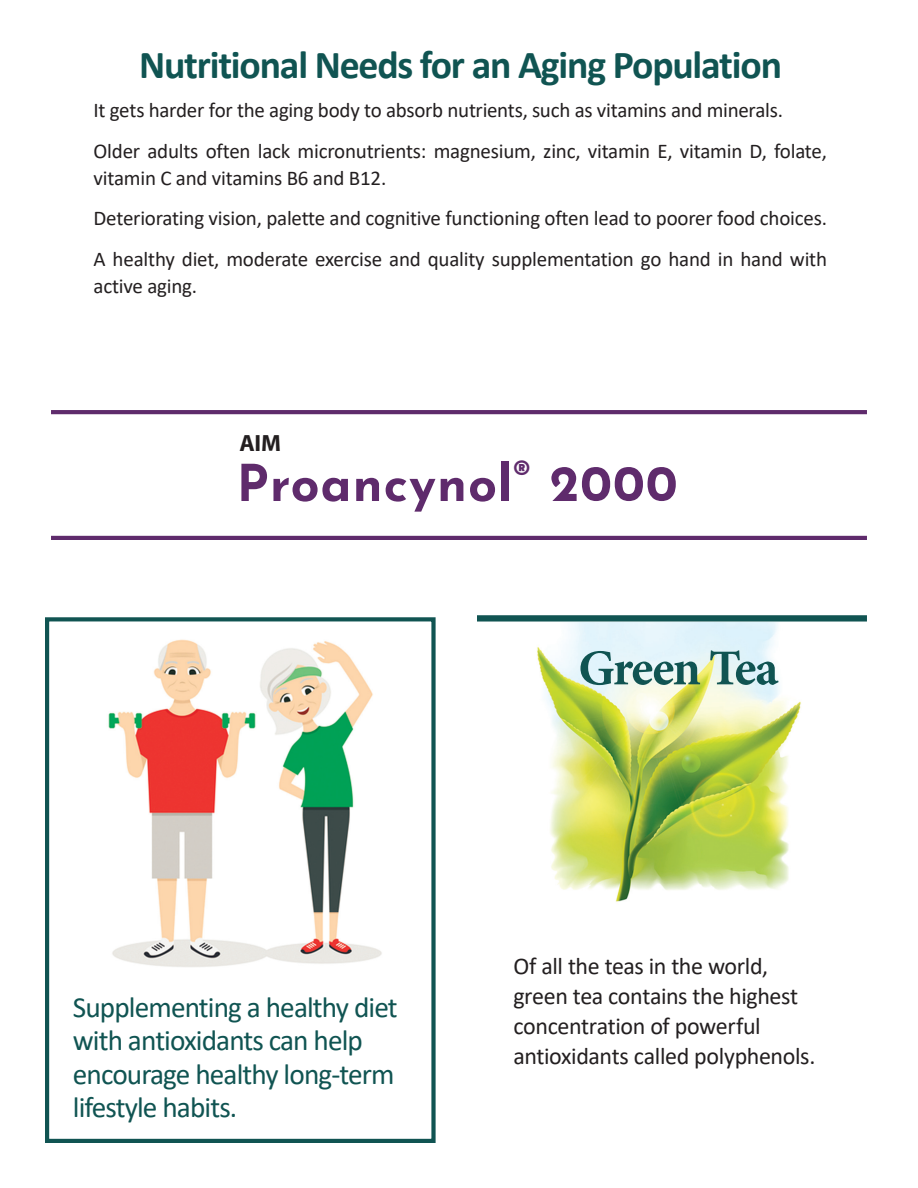
<style>
.page{position:relative;width:918px;height:1188px;background:#fff}
.page>*{position:absolute;margin:0;border:0;box-sizing:border-box;transform-origin:0 0}
.t1{font:700 50.7px "Josefin Sans";letter-spacing:.02em;color:#5f2b6c}
.Headline_4{font:700 50.25px "Minion Pro";letter-spacing:-.035em;color:#105452}
.Headline2{font:700 39.75px "Calibri";letter-spacing:-.03em;color:#105452}
.Headline_4-2{font:29.25px/33.5px "Calibri";letter-spacing:-.03em;color:#105452}
.Bodytext_First_Para{font:24px/30px "Calibri";letter-spacing:-.02em;color:#231f20}
.Headline2-2{font:700 23.55px "Myriad Pro";color:#231f20}
.Bodytext{font:21px/27px "Calibri";letter-spacing:-.01em;color:#231f20}
.Bodytext_First_Para-2{font:21px "Calibri";letter-spacing:-.015em;color:#231f20}
</style>
<div class="page">
<img style="left:108px;top:639px;width:274px;height:328px">
<div style="left:45px;top:617px;width:391px;height:526px;border:4px solid #105452"></div>
<img style="left:537px;top:622px;width:264px;height:280px">
<div style="left:477px;top:615px;width:390px;height:7px;background:#105452"></div>
<hr style="left:51px;top:410px;width:816px;height:4px;background:#5f2b6c">
<hr style="left:51px;top:536px;width:816px;height:4px;background:#5f2b6c">
<p class="Headline2" style="left:139px;top:37px;width:644px">Nutritional Needs for an Aging Population</p>
<p class="Bodytext_First_Para-2" style="left:94px;top:96px;width:691px">It gets harder for the aging body to absorb nutrients, such as vitamins and minerals.</p>
<p class="Bodytext" style="left:94px;top:137px;width:735px">Older adults often lack micronutrients: magnesium, zinc, vitamin E, vitamin D, folate, vitamin C and vitamins B6 and B12.</p>
<p class="Bodytext" style="left:94px;top:204px;width:735px">Deteriorating vision, palette and cognitive functioning often lead to poorer food choices.</p>
<p class="Bodytext" style="left:94px;top:245px;width:735px">A healthy diet, moderate exercise and quality supplementation go hand in hand with active aging.</p>
<p class="Headline2-2" style="left:239px;top:428px;width:43px">AIM</p>
<p class="t1" style="left:237px;top:438px;width:442px">Proancynol<sup>®</sup> 2000</p>
<p class="Headline_4-2" style="left:73px;top:990px;width:326px">Supplementing a healthy diet with antioxidants can help encourage healthy long-term lifestyle habits.</p>
<p class="Headline_4" style="left:578px;top:633px;width:202px">Green Tea</p>
<p class="Bodytext_First_Para" style="left:513px;top:951px;width:303px">Of all the teas in the world, green tea contains the highest concentration of powerful antioxidants called polyphenols.</p>
</div>
